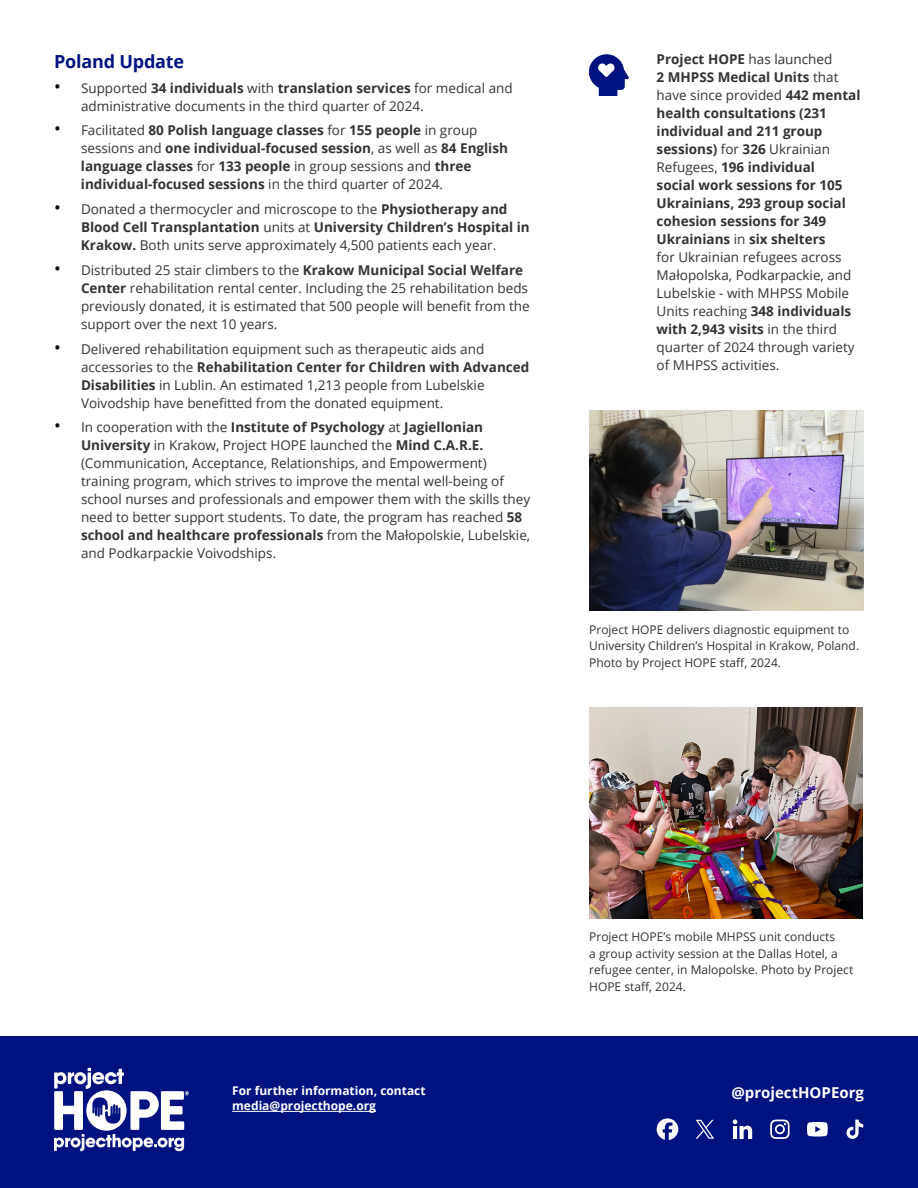
<style>
.page{position:relative;width:918px;height:1188px;background:#fff}
.page>*{position:absolute;margin:0;border:0;box-sizing:border-box;transform-origin:0 0}
.t1{font:700 18px "Open Sans";letter-spacing:-.01em;color:#001280}
.t2{font:700 15px "Open Sans";color:#fff}
.t3{font:13.5px/18px "Open Sans";color:#333}
.t4{font:700 13.5px/18px "Open Sans";color:#333}
.t5{font:12px/16.5px "Open Sans";color:#333}
.t6{font:700 12px "Open Sans";color:#fff}
.s1{font-size:18px;color:#000}
.s2{font-weight:700}
.s3{font-weight:400;font-size:18px;color:#000}
.s4{font-weight:400}
</style>
<div class="page">
<div style="left:0;top:1037px;width:918px;height:151px;background:#001280"></div>
<svg style="left:54px;top:1068px;width:135px;height:83px"></svg>
<svg style="left:696px;top:1120px;width:18px;height:19px"></svg>
<svg style="left:657px;top:1118px;width:21px;height:22px"></svg>
<svg style="left:770px;top:1120px;width:20px;height:19px"></svg>
<svg style="left:733px;top:1119px;width:19px;height:20px"></svg>
<svg style="left:807px;top:1122px;width:21px;height:15px"></svg>
<svg style="left:846px;top:1120px;width:17px;height:19px"></svg>
<hr style="left:232px;top:1111px;width:144px;height:1px;background:#fff">
<img style="left:589px;top:707px;width:274px;height:212px">
<img style="left:589px;top:411px;width:275px;height:200px">
<svg style="left:589px;top:54px;width:40px;height:42px"></svg>
<h1 class="t1" style="left:54px;top:49px;width:132px">Poland Update</h1>
<p class="t3" style="left:81px;top:78px;width:433px;text-indent:-27px"><span class="s1">•</span> Supported <span class="s2">34 individuals</span> with <span class="s2">translation services</span> for medical and administrative documents in the third quarter of 2024.</p>
<p class="t4" style="left:81px;top:121px;width:429px;text-indent:-27px"><span class="s3">•</span> <span class="s4">Facilitated</span> 80 Polish language classes <span class="s4">for</span> 155 people <span class="s4">in group sessions and</span> one individual-focused session<span class="s4">, as well as</span> 84 English language classes <span class="s4">for</span> 133 people <span class="s4">in group sessions and</span> three individual-focused sessions <span class="s4">in the third quarter of 2024.</span></p>
<p class="t3" style="left:81px;top:200px;width:450px;text-indent:-27px"><span class="s1">•</span> Donated a thermocycler and microscope to the <span class="s2">Physiotherapy and<br>Blood Cell Transplantation</span> units at <span class="s2">University Children’s Hospital in<br>Krakow.</span> Both units serve approximately 4,500 patients each year.</p>
<p class="t3" style="left:81px;top:261px;width:450px;text-indent:-27px"><span class="s1">•</span> Distributed 25 stair climbers to the <span class="s2">Krakow Municipal Social Welfare Center</span> rehabilitation rental center. Including the 25 rehabilitation beds previously donated, it is estimated that 500 people will benefit from the support over the next 10 years.</p>
<p class="t3" style="left:81px;top:339px;width:450px;text-indent:-27px"><span class="s1">•</span> Delivered rehabilitation equipment such as therapeutic aids and accessories to the <span class="s2">Rehabilitation Center for Children with Advanced Disabilities</span> in Lublin. An estimated 1,213 people from Lubelskie Voivodship have benefitted from the donated equipment.</p>
<p class="t3" style="left:81px;top:418px;width:451px;text-indent:-27px"><span class="s1">•</span> In cooperation with the <span class="s2">Institute of Psychology</span> at <span class="s2">Jagiellonian University</span> in Krakow, Project HOPE launched the <span class="s2">Mind C.A.R.E. </span>(Communication, Acceptance, Relationships, and Empowerment) training program, which strives to improve the mental well-being of school nurses and professionals and empower them with the skills they need to better support students. To date, the program has reached <span class="s2">58 school and healthcare professionals</span> from the Małopolskie, Lubelskie, and Podkarpackie Voivodships.</p>
<p class="t4" style="left:657px;top:50px;width:205px">Project HOPE <span class="s4">has launched<br></span>2 MHPSS Medical Units <span class="s4">that have since provided</span> 442 mental health consultations (231 individual and 211 group sessions) <span class="s4">for</span> 326 <span class="s4">Ukrainian<br>Refugees,</span> 196 individual<br>social work sessions for 105<br>Ukrainians, 293 group social cohesion sessions for 349<br>Ukrainians <span class="s4">in</span> six shelters<br><span class="s4">for Ukrainian refugees across<br>Małopolska, Podkarpackie, and<br>Lubelskie - with MHPSS Mobile<br>Units reaching</span> 348 individuals with 2,943 visits <span class="s4">in the third quarter of 2024 through variety of MHPSS activities.</span></p>
<p class="t5" style="left:589px;top:621px;width:271px">Project HOPE delivers diagnostic equipment to<br>University Children’s Hospital in Krakow, Poland.<br>Photo by Project HOPE staff, 2024.</p>
<p class="t5" style="left:589px;top:928px;width:266px">Project HOPE’s mobile MHPSS unit conducts<br>a group activity session at the Dallas Hotel, a refugee center, in Malopolske. Photo by Project HOPE staff, 2024.</p>
<p class="t6" style="left:232px;top:1083px;width:195px">For further information, contact</p>
<p class="t2" style="left:731px;top:1082px;width:134px">@projectHOPEorg</p>
<p class="t6" style="left:232px;top:1098px;width:145px">media@projecthope.org</p>
</div>
